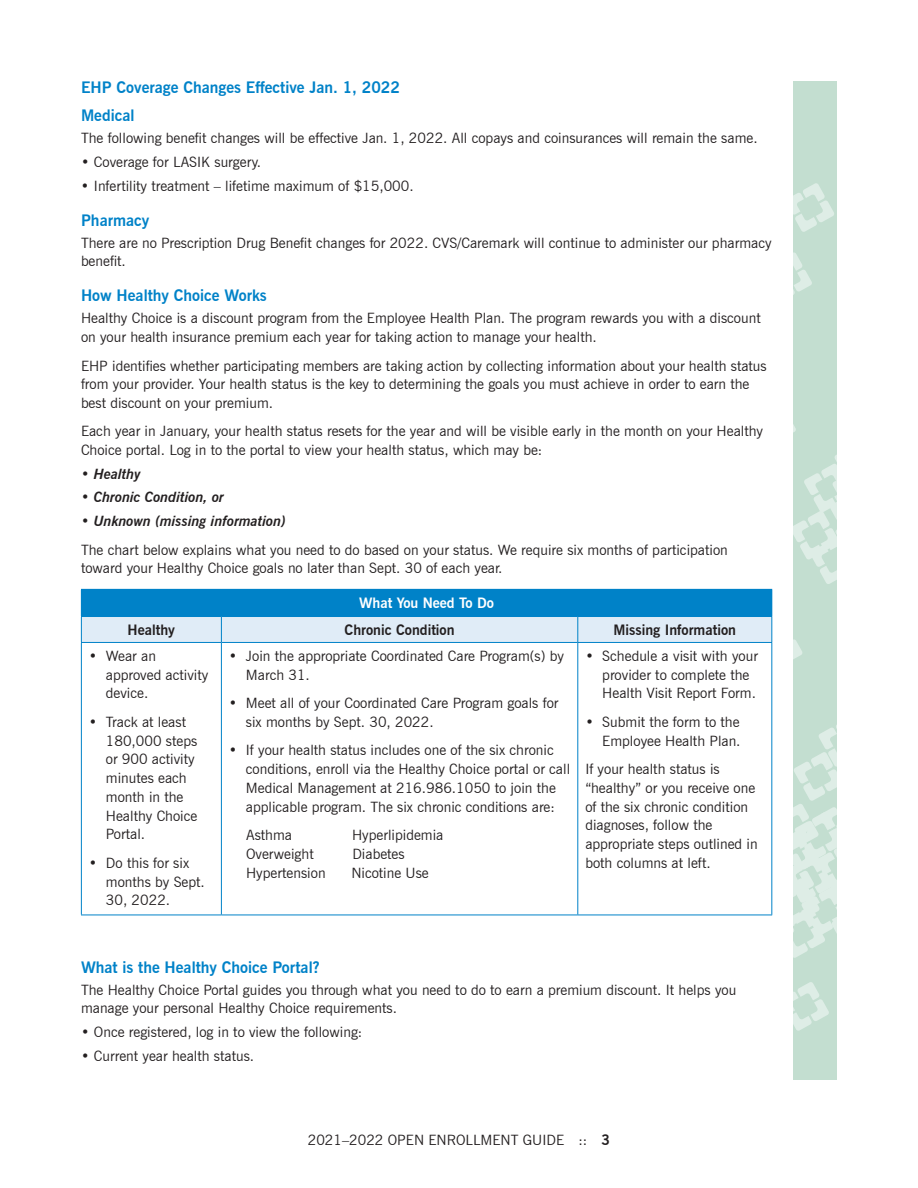
<style>
.page{position:relative;width:918px;height:1188px;background:#fff}
.page>*{position:absolute;margin:0;border:0;box-sizing:border-box;transform-origin:0 0}
.t1{font:700 15.75px/28.5px "News Gothic BT";color:#0082c8}
.t2{font:14.25px/18.8px "News Gothic BT";color:#231f20}
.t3{font:italic 700 14.25px "News Gothic BT";color:#231f20}
.t4{font:700 14.25px "News Gothic BT";color:#231f20}
.t5{font:700 14.25px "News Gothic BT";color:#fff}
.s1{font-weight:700}
</style>
<div class="page">
<hr style="left:81px;top:589px;width:140px;height:1px;background:#0082c8">
<hr style="left:221px;top:589px;width:357px;height:1px;background:#0082c8">
<hr style="left:578px;top:589px;width:194px;height:1px;background:#0082c8">
<svg style="left:81px;top:590px;width:691px;height:52px;background:#6ab4de"></svg>
<hr style="left:81px;top:642px;width:140px;height:1px;background:#0082c8">
<hr style="left:81px;top:643px;width:1px;height:272px;background:#0082c8">
<hr style="left:221px;top:642px;width:357px;height:1px;background:#0082c8">
<hr style="left:221px;top:643px;width:1px;height:272px;background:#0082c8">
<hr style="left:578px;top:642px;width:194px;height:1px;background:#0082c8">
<hr style="left:577px;top:643px;width:1px;height:272px;background:#0082c8">
<hr style="left:771px;top:643px;width:1px;height:272px;background:#0082c8">
<hr style="left:81px;top:915px;width:140px;height:1px;background:#0082c8">
<hr style="left:221px;top:915px;width:357px;height:1px;background:#0082c8">
<hr style="left:578px;top:915px;width:194px;height:1px;background:#0082c8">
<div style="left:794px;top:81px;width:43px;height:999px;background:#c3ded0"></div>
<svg style="left:794px;top:183px;width:40px;height:49px"></svg>
<svg style="left:794px;top:252px;width:18px;height:42px"></svg>
<svg style="left:794px;top:982px;width:35px;height:49px"></svg>
<svg style="left:794px;top:725px;width:43px;height:233px"></svg>
<svg style="left:794px;top:639px;width:8px;height:20px"></svg>
<svg style="left:794px;top:426px;width:43px;height:158px"></svg>
<p class="t1" style="left:81px;top:73px;width:321px">EHP Coverage Changes Effective Jan. 1, 2022<br>Medical</p>
<p class="t2" style="left:81px;top:129px;width:678px">The following benefit changes will be effective Jan. 1, 2022. All copays and coinsurances will remain the same.</p>
<p class="t2" style="left:81px;top:153px;width:182px">• Coverage for LASIK surgery.</p>
<p class="t2" style="left:81px;top:176px;width:334px">• Infertility treatment – lifetime maximum of $15,000.</p>
<p class="t1" style="left:81px;top:206px;width:70px">Pharmacy</p>
<p class="t2" style="left:81px;top:233px;width:692px">There are no Prescription Drug Benefit changes for 2022. CVS/Caremark will continue to administer our pharmacy benefit.</p>
<p class="t1" style="left:81px;top:281px;width:187px">How Healthy Choice Works</p>
<p class="t2" style="left:81px;top:309px;width:681px">Healthy Choice is a discount program from the Employee Health Plan. The program rewards you with a discount on your health insurance premium each year for taking action to manage your health.</p>
<p class="t2" style="left:81px;top:356px;width:687px">EHP identifies whether participating members are taking action by collecting information about your health status from your provider. Your health status is the key to determining the goals you must achieve in order to earn the best discount on your premium.</p>
<p class="t2" style="left:81px;top:422px;width:684px">Each year in January, your health status resets for the year and will be visible early in the month on your Healthy<br>Choice portal. Log in to the portal to view your health status, which may be:</p>
<p class="t3" style="left:81px;top:465px;width:61px">• Healthy</p>
<p class="t3" style="left:81px;top:489px;width:144px">• Chronic Condition, or</p>
<p class="t3" style="left:81px;top:512px;width:206px">• Unknown (missing information)</p>
<p class="t2" style="left:81px;top:540px;width:648px">The chart below explains what you need to do based on your status. We require six months of participation toward your Healthy Choice goals no later than Sept. 30 of each year.</p>
<p class="t5" style="left:359px;top:594px;width:136px">What You Need To Do</p>
<p class="t4" style="left:128px;top:621px;width:49px">Healthy</p>
<p class="t4" style="left:345px;top:621px;width:112px">Chronic Condition</p>
<p class="t4" style="left:614px;top:621px;width:124px">Missing Information</p>
<p class="t2" style="left:106px;top:646px;width:104px;text-indent:-17px">• Wear an approved activity device.</p>
<p class="t2" style="left:106px;top:712px;width:93px;text-indent:-17px">• Track at least<br>180,000 steps or 900 activity minutes each month in the<br>Healthy Choice<br>Portal.</p>
<p class="t2" style="left:106px;top:853px;width:100px;text-indent:-17px">• Do this for six months by Sept.<br>30, 2022.</p>
<p class="t2" style="left:246px;top:646px;width:319px;text-indent:-17px">• Join the appropriate Coordinated Care Program(s) by<br>March 31.</p>
<p class="t2" style="left:246px;top:694px;width:314px;text-indent:-17px">• Meet all of your Coordinated Care Program goals for six months by Sept. 30, 2022.</p>
<p class="t2" style="left:246px;top:741px;width:326px;text-indent:-17px">• If your health status includes one of the six chronic conditions, enroll via the Healthy Choice portal or call Medical Management at 216.986.1050 to join the applicable program. The six chronic conditions are:</p>
<p class="t2" style="left:246px;top:826px;width:47px">Asthma</p>
<p class="t2" style="left:352px;top:826px;width:93px">Hyperlipidemia</p>
<p class="t2" style="left:246px;top:844px;width:69px">Overweight</p>
<p class="t2" style="left:352px;top:844px;width:54px">Diabetes</p>
<p class="t2" style="left:246px;top:863px;width:81px">Hypertension</p>
<p class="t2" style="left:351px;top:863px;width:79px">Nicotine Use</p>
<p class="t2" style="left:602px;top:646px;width:157px;text-indent:-17px">• Schedule a visit with your provider to complete the<br>Health Visit Report Form.</p>
<p class="t2" style="left:585px;top:712px;width:157px;text-align:right">• Submit the form to the<br>Employee Health Plan.</p>
<p class="t2" style="left:585px;top:760px;width:174px">If your health status is “healthy” or you receive one of the six chronic condition diagnoses, follow the appropriate steps outlined in both columns at left.</p>
<p class="t1" style="left:81px;top:953px;width:240px">What is the Healthy Choice Portal?</p>
<p class="t2" style="left:81px;top:980px;width:657px">The Healthy Choice Portal guides you through what you need to do to earn a premium discount. It helps you manage your personal Healthy Choice requirements.</p>
<p class="t2" style="left:81px;top:1023px;width:283px">• Once registered, log in to view the following:</p>
<p class="t2" style="left:81px;top:1046px;width:175px">• Current year health status.</p>
<p class="t2" style="left:308px;top:1130px;width:304px">2021–2022 OPEN ENROLLMENT GUIDE :: <span class="s1">3</span></p>
</div>
